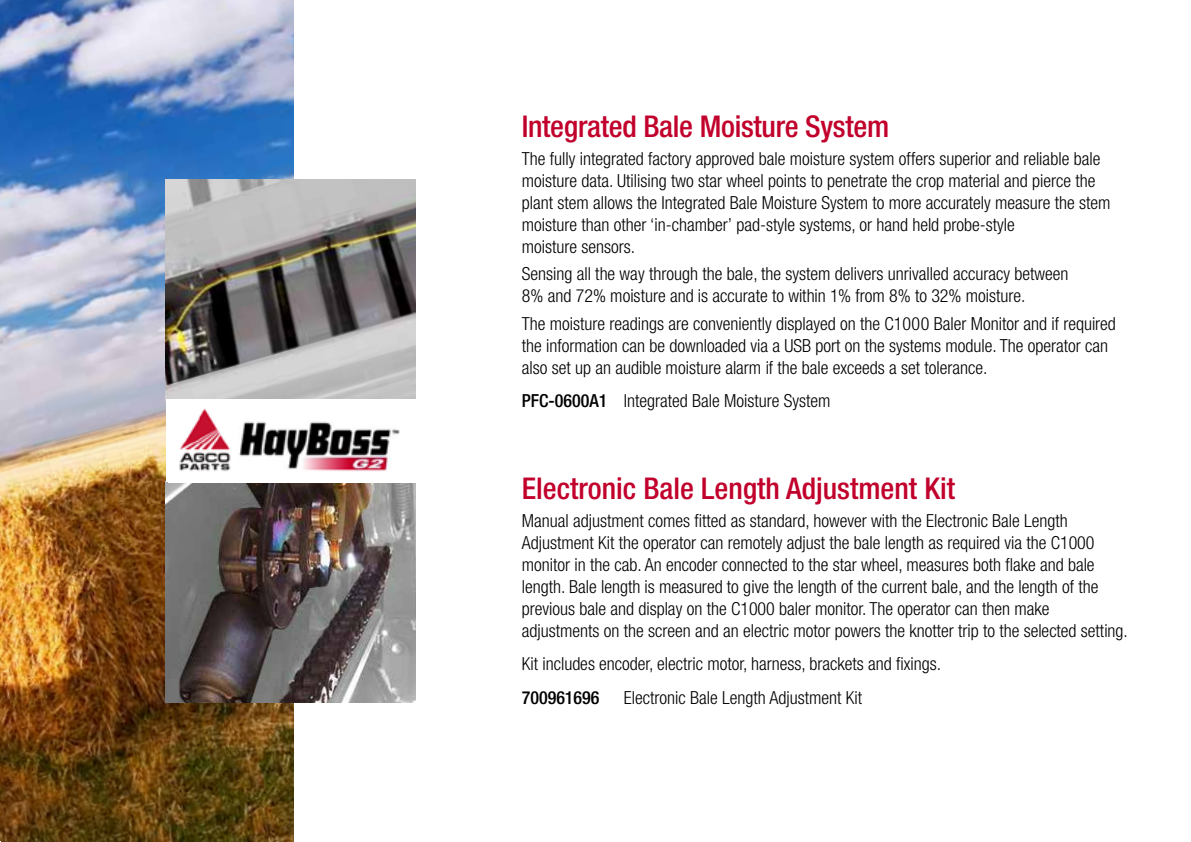
<style>
.page{position:relative;width:1191px;height:842px;background:#fff}
.page>*{position:absolute;margin:0;border:0;box-sizing:border-box;transform-origin:0 0}
.t1{font:500 condensed 30px "Helvetica Neue";color:#c1002b}
.t2{font:300 condensed 18px/22px "Helvetica Neue LT";color:#000}
.t3{font:500 condensed 18px "Helvetica Neue LT";color:#000}
.s1{font-weight:500}
</style>
<div class="page">
<img style="left:0;top:0;width:293px;height:842px">
<img style="left:166px;top:482px;width:249px;height:221px">
<img style="left:166px;top:179px;width:249px;height:220px">
<div style="left:166px;top:399px;width:251px;height:83px;background:#fff"></div>
<img style="left:179px;top:408px;width:221px;height:63px">
<h1 class="t1" style="left:522px;top:108px;width:369px">Integrated Bale Moisture System</h1>
<p class="t2" style="left:522px;top:147px;width:590px">The fully integrated factory approved bale moisture system offers superior and reliable bale moisture data. Utilising two star wheel points to penetrate the crop material and pierce the plant stem allows the Integrated Bale Moisture System to more accurately measure the stem moisture than other ‘in-chamber’ pad-style systems, or hand held probe-style<br>moisture sensors.</p>
<p class="t2" style="left:522px;top:263px;width:548px">Sensing all the way through the bale, the system delivers unrivalled accuracy between<br>8% and 72% moisture and is accurate to within 1% from 8% to 32% moisture.</p>
<p class="t2" style="left:522px;top:312px;width:595px">The moisture readings are conveniently displayed on the C1000 Baler Monitor and if required the information can be downloaded via a USB port on the systems module. The operator can also set up an audible moisture alarm if the bale exceeds a set tolerance.</p>
<p class="t2" style="left:522px;top:390px;width:310px"><span class="s1">PFC-0600A1</span> Integrated Bale Moisture System</p>
<h1 class="t1" style="left:522px;top:471px;width:435px">Electronic Bale Length Adjustment Kit</h1>
<p class="t2" style="left:522px;top:509px;width:607px">Manual adjustment comes fitted as standard, however with the Electronic Bale Length Adjustment Kit the operator can remotely adjust the bale length as required via the C1000 monitor in the cab. An encoder connected to the star wheel, measures both flake and bale length. Bale length is measured to give the length of the current bale, and the length of the previous bale and display on the C1000 baler monitor. The operator can then make adjustments on the screen and an electric motor powers the knotter trip to the selected setting.</p>
<p class="t2" style="left:522px;top:653px;width:421px">Kit includes encoder, electric motor, harness, brackets and fixings.</p>
<p class="t3" style="left:522px;top:686px;width:79px">700961696</p>
<p class="t2" style="left:624px;top:686px;width:240px">Electronic Bale Length Adjustment Kit</p>
</div>
